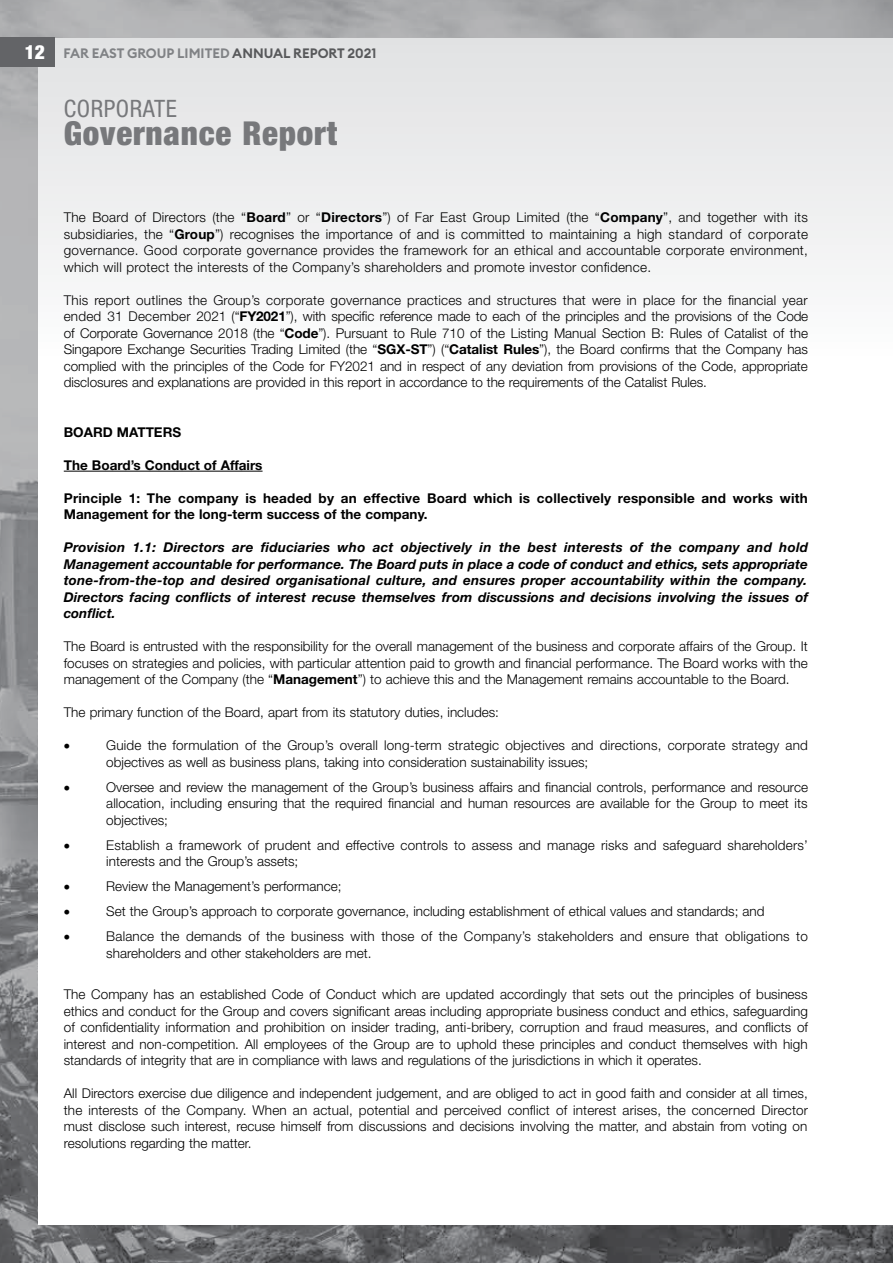
<style>
.page{position:relative;width:893px;height:1263px;background:#fff}
.page>*{position:absolute;margin:0;border:0;box-sizing:border-box;transform-origin:0 0}
.t1{font:900 condensed 33px "Helvetica Neue LT Std";letter-spacing:.025em;color:#77787b}
.t2{font:condensed 24px "Helvetica Neue LT Std";letter-spacing:.025em;color:#77787b}
.t3{font:900 condensed 19.5px "Helvetica Neue LT Std";color:#fff}
.t4{font:300 13.5px/16.5px "Helvetica Neue LT Std";color:#000;text-align:justify}
.t5{font:italic 700 13.5px/16.5px "Helvetica Neue LT Std";letter-spacing:.005em;color:#000;text-align:justify}
.t6{font:700 13.5px/16.5px "Helvetica Neue LT Std";letter-spacing:.015em;color:#000}
.t7{font:600 13.5px "Euclid Circular B";color:#808285}
.t8{font:13.5px "Symbol";color:#000}
.s1{color:#58595b}
.s2{font-weight:700}
</style>
<div class="page">
<img style="left:0;top:0;width:893px;height:1263px">
<div style="left:38px;top:38px;width:855px;height:1187px;background:linear-gradient(to bottom,#f0f0f1,#fff)"></div>
<div style="left:0;top:38px;width:55px;height:29px;background:#636467"></div>
<hr style="left:64px;top:471px;width:199px;height:1px;background:#000">
<h3 class="t3" style="left:25px;top:40px;width:22px">12</h3>
<p class="t7" style="left:63px;top:44px;width:314px">FAR EAST GROUP LIMITED <span class="s1">ANNUAL REPORT 2021</span></p>
<h2 class="t2" style="left:64px;top:95px;width:115px">CORPORATE</h2>
<h1 class="t1" style="left:64px;top:112px;width:275px">Governance Report</h1>
<p class="t4" style="left:64px;top:209px;width:746px">The Board of Directors (the “<span class="s2">Board</span>” or “<span class="s2">Directors</span>”) of Far East Group Limited (the “<span class="s2">Company</span>”, and together with its subsidiaries, the “<span class="s2">Group</span>”) recognises the importance of and is committed to maintaining a high standard of corporate governance. Good corporate governance provides the framework for an ethical and accountable corporate environment, which will protect the interests of the Company’s shareholders and promote investor confidence.</p>
<p class="t4" style="left:64px;top:291px;width:746px">This report outlines the Group’s corporate governance practices and structures that were in place for the financial year ended 31 December 2021 (“<span class="s2">FY2021</span>”), with specific reference made to each of the principles and the provisions of the Code of Corporate Governance 2018 (the “<span class="s2">Code</span>”). Pursuant to Rule 710 of the Listing Manual Section B: Rules of Catalist of the Singapore Exchange Securities Trading Limited (the “<span class="s2">SGX-ST</span>”) (“<span class="s2">Catalist Rules</span>”), the Board confirms that the Company has complied with the principles of the Code for FY2021 and in respect of any deviation from provisions of the Code, appropriate disclosures and explanations are provided in this report in accordance to the requirements of the Catalist Rules.</p>
<p class="t6" style="left:64px;top:423px;width:119px">BOARD MATTERS</p>
<p class="t6" style="left:64px;top:456px;width:200px">The Board’s Conduct of Affairs</p>
<p class="t6" style="left:64px;top:489px;width:745px">Principle 1: The company is headed by an effective Board which is collectively responsible and works with<br>Management for the long-term success of the company.</p>
<p class="t5" style="left:64px;top:539px;width:746px">Provision 1.1: Directors are fiduciaries who act objectively in the best interests of the company and hold Management accountable for performance. The Board puts in place a code of conduct and ethics, sets appropriate tone-from-the-top and desired organisational culture, and ensures proper accountability within the company.<br>Directors facing conflicts of interest recuse themselves from discussions and decisions involving the issues of conflict.</p>
<p class="t4" style="left:64px;top:638px;width:746px">The Board is entrusted with the responsibility for the overall management of the business and corporate affairs of the Group. It focuses on strategies and policies, with particular attention paid to growth and financial performance. The Board works with the management of the Company (the “<span class="s2">Management</span>”) to achieve this and the Management remains accountable to the Board.</p>
<p class="t4" style="left:64px;top:704px;width:437px">The primary function of the Board, apart from its statutory duties, includes:</p>
<p class="t8" style="left:64px;top:737px;width:8px">•</p>
<p class="t4" style="left:106px;top:737px;width:703px">Guide the formulation of the Group’s overall long-term strategic objectives and directions, corporate strategy and objectives as well as business plans, taking into consideration sustainability issues;</p>
<p class="t8" style="left:64px;top:778px;width:8px">•</p>
<p class="t4" style="left:106px;top:778px;width:703px">Oversee and review the management of the Group’s business affairs and financial controls, performance and resource allocation, including ensuring that the required financial and human resources are available for the Group to meet its objectives;</p>
<p class="t8" style="left:64px;top:836px;width:8px">•</p>
<p class="t4" style="left:106px;top:836px;width:703px">Establish a framework of prudent and effective controls to assess and manage risks and safeguard shareholders’ interests and the Group’s assets;</p>
<p class="t8" style="left:64px;top:878px;width:8px">•</p>
<p class="t4" style="left:106px;top:878px;width:237px">Review the Management’s performance;</p>
<p class="t8" style="left:64px;top:903px;width:8px">•</p>
<p class="t4" style="left:106px;top:903px;width:660px">Set the Group’s approach to corporate governance, including establishment of ethical values and standards; and</p>
<p class="t8" style="left:64px;top:928px;width:8px">•</p>
<p class="t4" style="left:106px;top:928px;width:703px">Balance the demands of the business with those of the Company’s stakeholders and ensure that obligations to shareholders and other stakeholders are met.</p>
<p class="t4" style="left:64px;top:986px;width:746px">The Company has an established Code of Conduct which are updated accordingly that sets out the principles of business ethics and conduct for the Group and covers significant areas including appropriate business conduct and ethics, safeguarding of confidentiality information and prohibition on insider trading, anti-bribery, corruption and fraud measures, and conflicts of interest and non-competition. All employees of the Group are to uphold these principles and conduct themselves with high standards of integrity that are in compliance with laws and regulations of the jurisdictions in which it operates.</p>
<p class="t4" style="left:64px;top:1085px;width:746px">All Directors exercise due diligence and independent judgement, and are obliged to act in good faith and consider at all times, the interests of the Company. When an actual, potential and perceived conflict of interest arises, the concerned Director must disclose such interest, recuse himself from discussions and decisions involving the matter, and abstain from voting on resolutions regarding the matter.</p>
</div>
